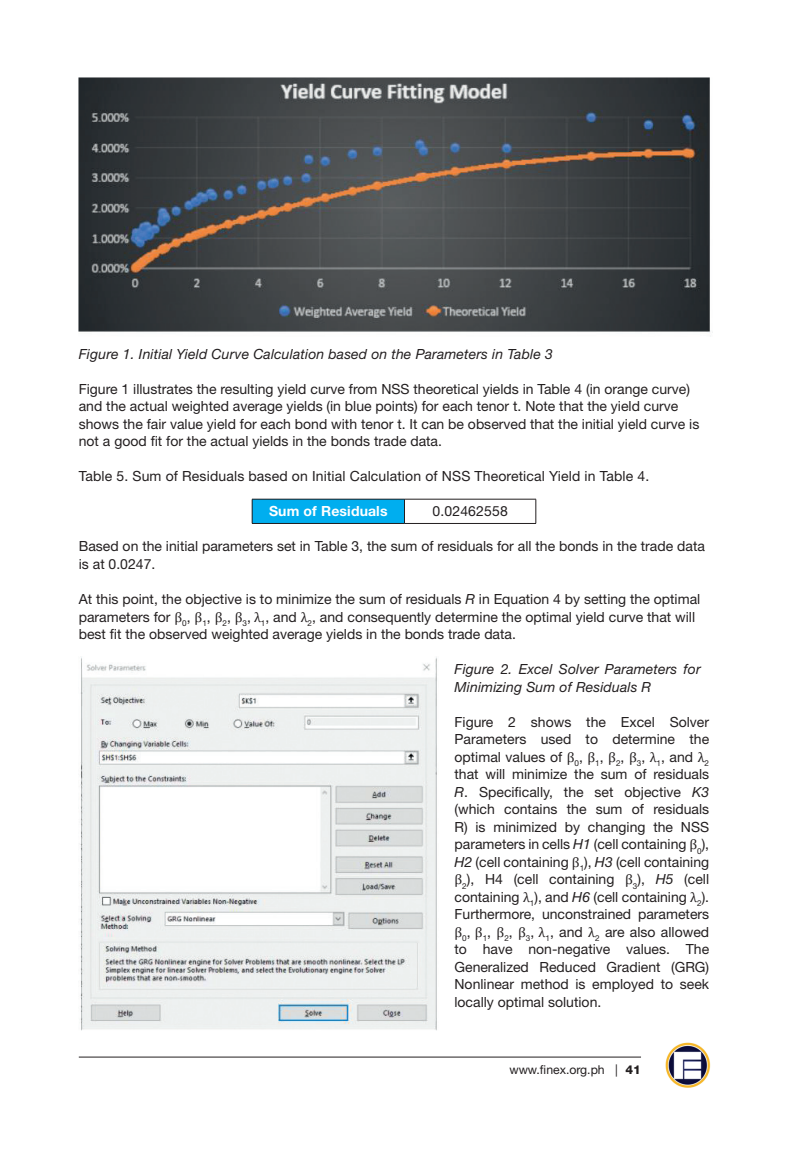
<style>
.page{position:relative;width:788px;height:1166px;background:#fff}
.page>*{position:absolute;margin:0;border:0;box-sizing:border-box;transform-origin:0 0}
.t1{font:14px/17.5px "Helvetica Neue LT Std";color:#231f20}
.t2{font:italic 14px/17.5px "Helvetica Neue LT Std";letter-spacing:.01em;color:#231f20}
.t3{font:700 14px "Helvetica Neue LT Std";letter-spacing:.01em;color:#fff}
.t4{font:12.25px "Helvetica Neue LT Std";color:#231f20}
.s1{font-style:italic}
.s2{font-family:"Cambria Math"}
.s3{font-weight:800}
</style>
<div class="page">
<hr style="left:79px;top:1056px;width:562px;height:1px;background:#231f20">
<img style="left:665px;top:1042px;width:46px;height:45px">
<img style="left:78px;top:77px;width:635px;height:256px">
<div style="left:252px;top:499px;width:152px;height:24px;background:#00aeef"></div>
<hr style="left:252px;top:499px;width:152px;height:1px;background:#231f20">
<svg style="left:252px;top:499px;width:1px;height:24px"></svg>
<hr style="left:404px;top:499px;width:132px;height:1px;background:#231f20">
<svg style="left:404px;top:499px;width:1px;height:24px"></svg>
<svg style="left:535px;top:499px;width:1px;height:24px"></svg>
<hr style="left:252px;top:523px;width:152px;height:1px;background:#231f20">
<hr style="left:404px;top:523px;width:132px;height:1px;background:#231f20">
<img style="left:80px;top:657px;width:357px;height:374px">
<p class="t2" style="left:79px;top:345px;width:475px">Figure 1. Initial Yield Curve Calculation based on the Parameters in Table 3</p>
<p class="t1" style="left:79px;top:380px;width:622px">Figure 1 illustrates the resulting yield curve from NSS theoretical yields in Table 4 (in orange curve) and the actual weighted average yields (in blue points) for each tenor t. Note that the yield curve shows the fair value yield for each bond with tenor t. It can be observed that the initial yield curve is not a good fit for the actual yields in the bonds trade data.</p>
<p class="t1" style="left:79px;top:467px;width:572px">Table 5. Sum of Residuals based on Initial Calculation of NSS Theoretical Yield in Table 4.</p>
<p class="t3" style="left:269px;top:503px;width:120px">Sum of Residuals</p>
<p class="t1" style="left:432px;top:502px;width:77px">0.02462558</p>
<p class="t1" style="left:79px;top:537px;width:627px">Based on the initial parameters set in Table 3, the sum of residuals for all the bonds in the trade data is at 0.0247.</p>
<p class="t1" style="left:79px;top:590px;width:623px">At this point, the objective is to minimize the sum of residuals <span class="s1">R</span> in Equation 4 by setting the optimal parameters for <span class="s2">β</span><sub>0</sub>, <span class="s2">β</span><sub>1</sub>, <span class="s2">β</span><sub>2</sub>, <span class="s2">β</span><sub>3</sub>, <span class="s2">λ</span><sub>1</sub>, and <span class="s2">λ</span><sub>2</sub>, and consequently determine the optimal yield curve that will best fit the observed weighted average yields in the bonds trade data.</p>
<p class="t2" style="left:454px;top:660px;width:247px">Figure 2. Excel Solver Parameters for<br>Minimizing Sum of Residuals R</p>
<p class="t1" style="left:454px;top:712px;width:256px;text-align:justify">Figure 2 shows the Excel Solver Parameters used to determine the optimal values of <span class="s2">β</span><sub>0</sub>, <span class="s2">β</span><sub>1</sub>, <span class="s2">β</span><sub>2</sub>, <span class="s2">β</span><sub>3</sub>, <span class="s2">λ</span><sub>1</sub>, and <span class="s2">λ</span><sub>2 </sub>that will minimize the sum of residuals <span class="s1">R</span>. Specifically, the set objective <span class="s1">K3 </span>(which contains the sum of residuals R) is minimized by changing the NSS parameters in cells <span class="s1">H1</span> (cell containing <span class="s2">β</span><sub>0</sub>), <span class="s1">H2</span> (cell containing <span class="s2">β</span><sub>1</sub>), <span class="s1">H3</span> (cell containing <span class="s2">β</span><sub>2</sub>), H4 (cell containing <span class="s2">β</span><sub>3</sub>), <span class="s1">H5</span> (cell containing <span class="s2">λ</span><sub>1</sub>), and <span class="s1">H6</span> (cell containing <span class="s2">λ</span><sub>2</sub>).<br>Furthermore, unconstrained parameters <span class="s2">β</span><sub>0</sub>, <span class="s2">β</span><sub>1</sub>, <span class="s2">β</span><sub>2</sub>, <span class="s2">β</span><sub>3</sub>, <span class="s2">λ</span><sub>1</sub>, and <span class="s2">λ</span><sub>2</sub> are also allowed to have non-negative values. The Generalized Reduced Gradient (GRG)<br>Nonlinear method is employed to seek locally optimal solution.</p>
<p class="t4" style="left:509px;top:1061px;width:133px">www.finex.org.ph | <span class="s3">41</span></p>
</div>
